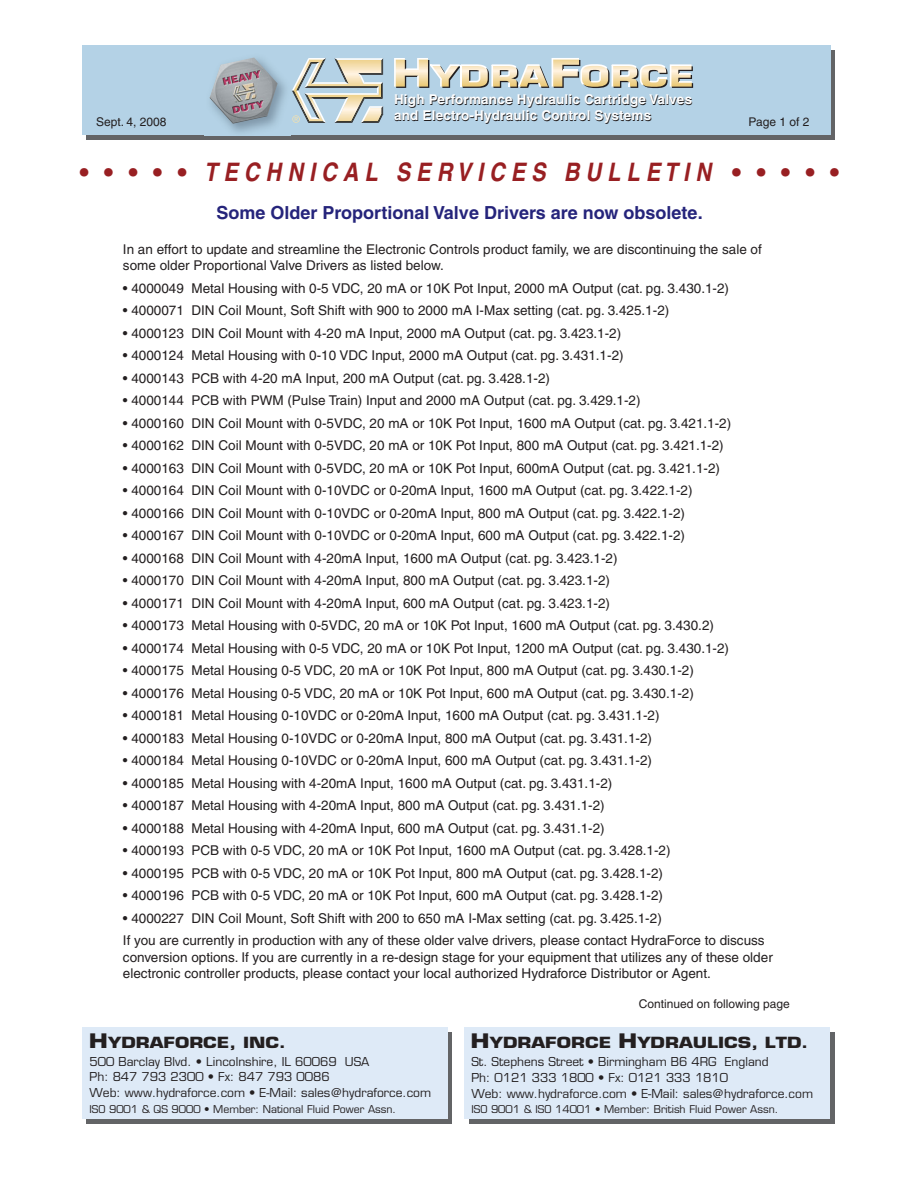
<style>
.page{position:relative;width:918px;height:1188px;background:#fff}
.page>*{position:absolute;margin:0;border:0;box-sizing:border-box;transform-origin:0 0}
.t1{font:27px "Helvetica";color:#981f22}
.t2{font:italic 700 25.5px "Helvetica";color:#981f22;scale:.85 1}
.t3{font:700 18px "Helvetica";color:#25247b}
.t4{font:700 15px "Eurostile";color:#231f20;scale:1.25 1}
.t5{font:13.5px/16.5px "Helvetica";color:#231f20}
.t6{font:700 13.5px/16.2px "Helvetica";letter-spacing:.015em;color:#231f20}
.t7{font:12px/15.8px "Eurostile";color:#231f20}
.t8{font:12px "Helvetica";color:#231f20}
.t9{font:10.5px "Eurostile";color:#231f20}
.s1{font-size:19.5px}
</style>
<div class="page">
<div style="left:86px;top:50px;width:749px;height:90px;background:#636466"></div>
<div style="left:82px;top:46px;width:748px;height:89px;background:#b4d2e6"></div>
<svg style="left:292px;top:58px;width:91px;height:65px"></svg>
<svg style="left:394px;top:58px;width:299px;height:30px"></svg>
<img style="left:205px;top:57px;width:86px;height:79px">
<img style="left:210px;top:58px;width:68px;height:66px">
<div style="left:469px;top:1032px;width:366px;height:92px;background:#636466"></div>
<div style="left:464px;top:1027px;width:366px;height:92px;background:#deeaf7"></div>
<div style="left:86px;top:1032px;width:366px;height:92px;background:#636466"></div>
<div style="left:82px;top:1027px;width:366px;height:92px;background:#deeaf7"></div>
<p class="t6" style="left:395px;top:93px;width:300px">High Performance Hydraulic Cartridge Valves and Electro-Hydraulic Control Systems</p>
<p class="t8" style="left:96px;top:117px;width:72px">Sept. 4, 2008</p>
<p class="t8" style="left:748px;top:117px;width:62px">Page 1 of 2</p>
<h2 class="t2" style="left:204px;top:163px;width:598px">T E C H N I C A L S E R V I C E S B U L L E T I N</h2>
<h1 class="t1" style="left:80px;top:162px;width:109px">• • • • •</h1>
<h1 class="t1" style="left:732px;top:162px;width:109px">• • • • •</h1>
<h3 class="t3" style="left:216px;top:207px;width:488px">Some Older Proportional Valve Drivers are now obsolete.</h3>
<p class="t5" style="left:123px;top:242px;width:640px">In an effort to update and streamline the Electronic Controls product family, we are discontinuing the sale of some older Proportional Valve Drivers as listed below.</p>
<p class="t5" style="left:123px;top:281px;width:608px">• 4000049 Metal Housing with 0-5 VDC, 20 mA or 10K Pot Input, 2000 mA Output (cat. pg. 3.430.1-2)</p>
<p class="t5" style="left:123px;top:304px;width:548px">• 4000071 DIN Coil Mount, Soft Shift with 900 to 2000 mA I-Max setting (cat. pg. 3.425.1-2)</p>
<p class="t5" style="left:123px;top:326px;width:500px">• 4000123 DIN Coil Mount with 4-20 mA Input, 2000 mA Output (cat. pg. 3.423.1-2)</p>
<p class="t5" style="left:123px;top:349px;width:502px">• 4000124 Metal Housing with 0-10 VDC Input, 2000 mA Output (cat. pg. 3.431.1-2)</p>
<p class="t5" style="left:123px;top:371px;width:429px">• 4000143 PCB with 4-20 mA Input, 200 mA Output (cat. pg. 3.428.1-2)</p>
<p class="t5" style="left:123px;top:394px;width:519px">• 4000144 PCB with PWM (Pulse Train) Input and 2000 mA Output (cat. pg. 3.429.1-2)</p>
<p class="t5" style="left:123px;top:416px;width:610px">• 4000160 DIN Coil Mount with 0-5VDC, 20 mA or 10K Pot Input, 1600 mA Output (cat. pg. 3.421.1-2)</p>
<p class="t5" style="left:123px;top:439px;width:602px">• 4000162 DIN Coil Mount with 0-5VDC, 20 mA or 10K Pot Input, 800 mA Output (cat. pg. 3.421.1-2)</p>
<p class="t5" style="left:123px;top:461px;width:599px">• 4000163 DIN Coil Mount with 0-5VDC, 20 mA or 10K Pot Input, 600mA Output (cat. pg. 3.421.1-2)</p>
<p class="t5" style="left:123px;top:484px;width:571px">• 4000164 DIN Coil Mount with 0-10VDC or 0-20mA Input, 1600 mA Output (cat. pg. 3.422.1-2)</p>
<p class="t5" style="left:123px;top:506px;width:564px">• 4000166 DIN Coil Mount with 0-10VDC or 0-20mA Input, 800 mA Output (cat. pg. 3.422.1-2)</p>
<p class="t5" style="left:123px;top:529px;width:564px">• 4000167 DIN Coil Mount with 0-10VDC or 0-20mA Input, 600 mA Output (cat. pg. 3.422.1-2)</p>
<p class="t5" style="left:123px;top:551px;width:496px">• 4000168 DIN Coil Mount with 4-20mA Input, 1600 mA Output (cat. pg. 3.423.1-2)</p>
<p class="t5" style="left:123px;top:574px;width:489px">• 4000170 DIN Coil Mount with 4-20mA Input, 800 mA Output (cat. pg. 3.423.1-2)</p>
<p class="t5" style="left:123px;top:596px;width:489px">• 4000171 DIN Coil Mount with 4-20mA Input, 600 mA Output (cat. pg. 3.423.1-2)</p>
<p class="t5" style="left:123px;top:619px;width:593px">• 4000173 Metal Housing with 0-5VDC, 20 mA or 10K Pot Input, 1600 mA Output (cat. pg. 3.430.2)</p>
<p class="t5" style="left:123px;top:641px;width:608px">• 4000174 Metal Housing with 0-5 VDC, 20 mA or 10K Pot Input, 1200 mA Output (cat. pg. 3.430.1-2)</p>
<p class="t5" style="left:123px;top:664px;width:572px">• 4000175 Metal Housing 0-5 VDC, 20 mA or 10K Pot Input, 800 mA Output (cat. pg. 3.430.1-2)</p>
<p class="t5" style="left:123px;top:686px;width:572px">• 4000176 Metal Housing 0-5 VDC, 20 mA or 10K Pot Input, 600 mA Output (cat. pg. 3.430.1-2)</p>
<p class="t5" style="left:123px;top:709px;width:538px">• 4000181 Metal Housing 0-10VDC or 0-20mA Input, 1600 mA Output (cat. pg. 3.431.1-2)</p>
<p class="t5" style="left:123px;top:731px;width:531px">• 4000183 Metal Housing 0-10VDC or 0-20mA Input, 800 mA Output (cat. pg. 3.431.1-2)</p>
<p class="t5" style="left:123px;top:754px;width:531px">• 4000184 Metal Housing 0-10VDC or 0-20mA Input, 600 mA Output (cat. pg. 3.431.1-2)</p>
<p class="t5" style="left:123px;top:776px;width:491px">• 4000185 Metal Housing with 4-20mA Input, 1600 mA Output (cat. pg. 3.431.1-2)</p>
<p class="t5" style="left:123px;top:799px;width:483px">• 4000187 Metal Housing with 4-20mA Input, 800 mA Output (cat. pg. 3.431.1-2)</p>
<p class="t5" style="left:123px;top:821px;width:483px">• 4000188 Metal Housing with 4-20mA Input, 600 mA Output (cat. pg. 3.431.1-2)</p>
<p class="t5" style="left:123px;top:844px;width:549px">• 4000193 PCB with 0-5 VDC, 20 mA or 10K Pot Input, 1600 mA Output (cat. pg. 3.428.1-2)</p>
<p class="t5" style="left:123px;top:866px;width:542px">• 4000195 PCB with 0-5 VDC, 20 mA or 10K Pot Input, 800 mA Output (cat. pg. 3.428.1-2)</p>
<p class="t5" style="left:123px;top:889px;width:542px">• 4000196 PCB with 0-5 VDC, 20 mA or 10K Pot Input, 600 mA Output (cat. pg. 3.428.1-2)</p>
<p class="t5" style="left:123px;top:908px;width:643px;line-height:22.5px">• 4000227 DIN Coil Mount, Soft Shift with 200 to 650 mA I-Max setting (cat. pg. 3.425.1-2)<br>If you are currently in production with any of these older valve drivers, please contact HydraForce to discuss</p>
<p class="t5" style="left:123px;top:950px;width:651px">conversion options. If you are currently in a re-design stage for your equipment that utilizes any of these older electronic controller products, please contact your local authorized Hydraforce Distributor or Agent.</p>
<p class="t8" style="left:639px;top:999px;width:152px">Continued on following page</p>
<p class="t4" style="left:89px;top:1037px;width:159px"><span class="s1">H</span>YDRAFORCE, INC.</p>
<p class="t4" style="left:471px;top:1037px;width:272px"><span class="s1">H</span>YDRAFORCE <span class="s1">H</span>YDRAULICS, LTD.</p>
<p class="t7" style="left:89px;top:1055px;width:343px">500 Barclay Blvd. • Lincolnshire, IL 60069 USA<br>Ph: 847 793 2300 • Fx: 847 793 0086<br>Web: www.hydraforce.com • E-Mail: sales@hydraforce.com</p>
<p class="t9" style="left:89px;top:1105px;width:308px">ISO 9001 &amp; QS 9000 • Member: National Fluid Power Assn.</p>
<p class="t7" style="left:471px;top:1055px;width:343px">St. Stephens Street • Birmingham B6 4RG England<br>Ph: 0121 333 1800 • Fx: 0121 333 1810<br>Web: www.hydraforce.com • E-Mail: sales@hydraforce.com</p>
<p class="t9" style="left:471px;top:1105px;width:309px">ISO 9001 &amp; ISO 14001 • Member: British Fluid Power Assn.</p>
</div>
